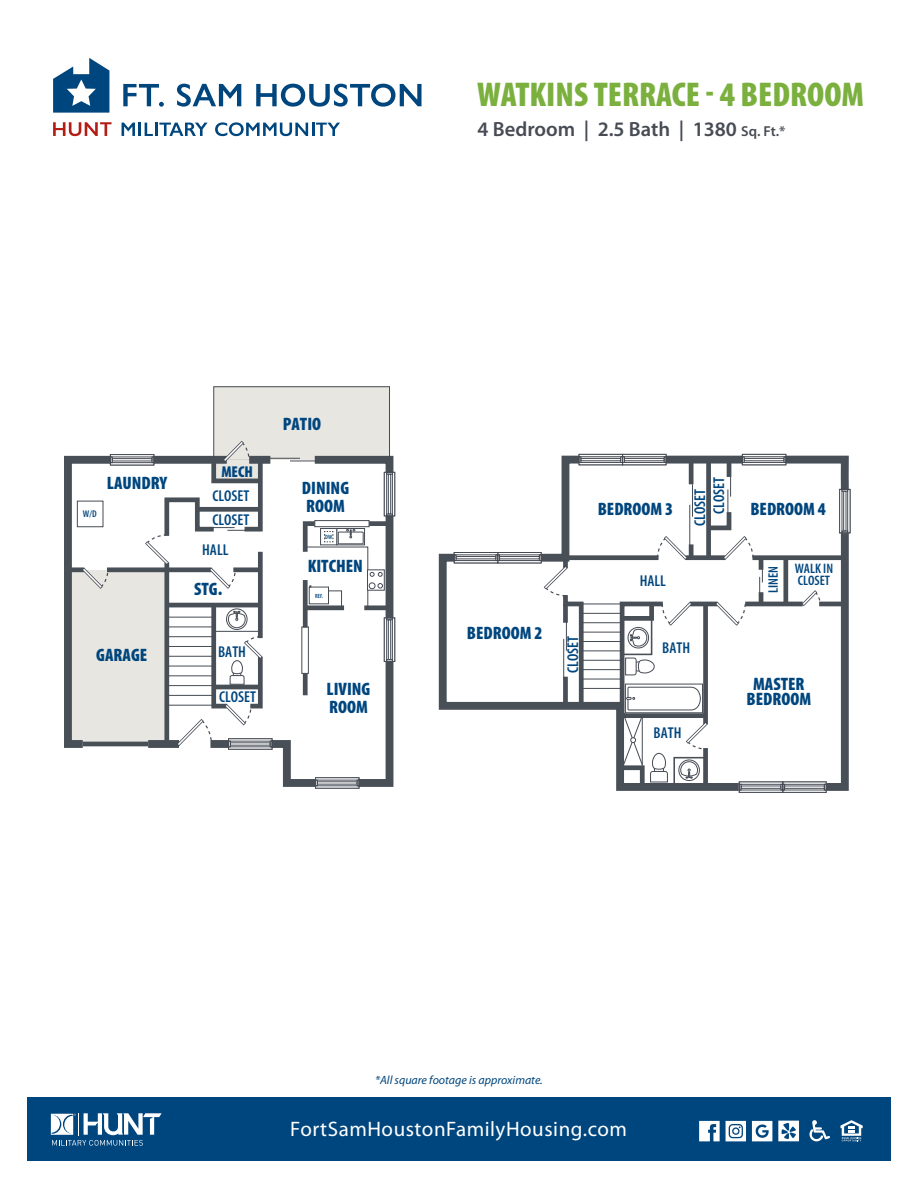
<style>
.page{position:relative;width:918px;height:1188px;background:#fff}
.page>*{position:absolute;margin:0;border:0;box-sizing:border-box;transform-origin:0 0}
.t1{font:900 condensed 34.5px "Myriad Pro";color:#7bb03f}
.t2{font:21px "Myriad Pro";letter-spacing:.025em;color:#fff}
.t3{font:600 20.55px "Myriad Pro";color:#464b54}
.t4{font:900 condensed 18px/17.7px "Myriad Pro";color:#00467e}
.t5{font:600 condensed 15.75px "Myriad Pro";color:#00467e}
.t6{font:900 condensed 15.75px "Myriad Pro";color:#00467e}
.t7{font:600 condensed 13.8px/11.9px "Myriad Pro";color:#00467e}
.t8{font:italic 12px "Myriad Pro";color:#00467e}
.t9{font:600 condensed 9.75px "Myriad Pro";color:#00467e}
.t10{font:600 condensed 6.3px "Myriad Pro";color:#00467e}
.t11{font:600 condensed 6px "Myriad Pro";color:#00467e}
.s1{font-size:14.4px}
</style>
<div class="page">
<div style="left:27px;top:1098px;width:864px;height:63px;background:#00467e"></div>
<svg style="left:51px;top:1113px;width:111px;height:33px"></svg>
<svg style="left:840px;top:1120px;width:23px;height:21px"></svg>
<svg style="left:810px;top:1120px;width:20px;height:21px"></svg>
<svg style="left:699px;top:1121px;width:21px;height:20px"></svg>
<svg style="left:752px;top:1121px;width:20px;height:20px"></svg>
<svg style="left:726px;top:1121px;width:20px;height:20px"></svg>
<svg style="left:778px;top:1121px;width:21px;height:20px"></svg>
<svg style="left:53px;top:122px;width:59px;height:14px"></svg>
<svg style="left:122px;top:123px;width:86px;height:13px"></svg>
<svg style="left:215px;top:122px;width:125px;height:14px"></svg>
<svg style="left:53px;top:58px;width:56px;height:55px"></svg>
<svg style="left:123px;top:84px;width:41px;height:23px"></svg>
<svg style="left:177px;top:84px;width:64px;height:23px"></svg>
<svg style="left:256px;top:84px;width:166px;height:23px"></svg>
<div style="left:68px;top:570px;width:99px;height:173px;background:#e8e6e1"></div>
<svg style="left:438px;top:552px;width:301px;height:241px"></svg>
<div style="left:752px;top:555px;width:93px;height:5px;background:#484f57"></div>
<hr style="left:745px;top:602px;width:58px;height:4px;background:#484f57">
<div style="left:783px;top:558px;width:5px;height:46px;background:#484f57"></div>
<div style="left:107px;top:567px;width:104px;height:5px;background:#484f57"></div>
<hr style="left:83px;top:742px;width:65px;height:4px;background:#484f57">
<div style="left:742px;top:454px;width:44px;height:11px;background:#c5c6c8"></div>
<div style="left:742px;top:454px;width:44px;height:3px;background:#fff;border:1px solid #464b54"></div>
<div style="left:742px;top:462px;width:44px;height:3px;background:#fff;border:1px solid #464b54"></div>
<div style="left:744px;top:458px;width:40px;height:3px;background:#fff;border:1px solid #464b54"></div>
<div style="left:782px;top:782px;width:45px;height:11px;background:#9ea1a5"></div>
<div style="left:782px;top:782px;width:45px;height:3px;background:#fff;border:1px solid #464b54"></div>
<div style="left:782px;top:790px;width:45px;height:3px;background:#fff;border:1px solid #464b54"></div>
<div style="left:784px;top:786px;width:41px;height:3px;background:#fff;border:1px solid #464b54"></div>
<div style="left:739px;top:782px;width:44px;height:11px;background:#9ea1a5"></div>
<div style="left:739px;top:782px;width:44px;height:3px;background:#fff;border:1px solid #464b54"></div>
<div style="left:739px;top:790px;width:44px;height:3px;background:#fff;border:1px solid #464b54"></div>
<div style="left:741px;top:786px;width:40px;height:3px;background:#fff;border:1px solid #464b54"></div>
<svg style="left:781px;top:784px;width:4px;height:6px"></svg>
<div style="left:497px;top:552px;width:45px;height:11px;background:#b6b8bb"></div>
<div style="left:497px;top:552px;width:45px;height:3px;background:#fff;border:1px solid #464b54"></div>
<div style="left:497px;top:560px;width:45px;height:3px;background:#fff;border:1px solid #464b54"></div>
<div style="left:499px;top:556px;width:41px;height:3px;background:#fff;border:1px solid #464b54"></div>
<div style="left:454px;top:552px;width:44px;height:11px;background:#b6b8bb"></div>
<div style="left:454px;top:552px;width:44px;height:3px;background:#fff;border:1px solid #464b54"></div>
<div style="left:454px;top:560px;width:44px;height:3px;background:#fff;border:1px solid #464b54"></div>
<div style="left:456px;top:556px;width:40px;height:3px;background:#fff;border:1px solid #464b54"></div>
<svg style="left:495px;top:554px;width:5px;height:7px"></svg>
<svg style="left:454px;top:554px;width:2px;height:7px"></svg>
<div style="left:110px;top:454px;width:44px;height:11px;background:#aaacb0"></div>
<div style="left:110px;top:462px;width:44px;height:3px;background:#fff;border:1px solid #464b54"></div>
<div style="left:110px;top:454px;width:44px;height:3px;background:#fff;border:1px solid #464b54"></div>
<div style="left:112px;top:458px;width:40px;height:3px;background:#fff;border:1px solid #464b54"></div>
<div style="left:839px;top:489px;width:11px;height:44px;background:#a0a3a7"></div>
<div style="left:847px;top:489px;width:3px;height:44px;background:#fff;border:1px solid #464b54"></div>
<div style="left:839px;top:489px;width:3px;height:44px;background:#fff;border:1px solid #464b54"></div>
<div style="left:843px;top:491px;width:3px;height:40px;background:#fff;border:1px solid #464b54"></div>
<svg style="left:778px;top:453px;width:73px;height:44px"></svg>
<svg style="left:799px;top:525px;width:52px;height:268px"></svg>
<svg style="left:64px;top:454px;width:54px;height:294px"></svg>
<svg style="left:533px;top:453px;width:230px;height:339px"></svg>
<svg style="left:143px;top:386px;width:253px;height:403px"></svg>
<div style="left:77px;top:501px;width:26px;height:26px;border:1px solid #464b54"></div>
<h1 class="t1" style="left:477px;top:73px;width:388px">WATKINS TERRACE - 4 BEDROOM</h1>
<p class="t3" style="left:477px;top:116px;width:310px">4 Bedroom | 2.5 Bath | 1380 <span class="s1">Sq. Ft.*</span></p>
<p class="t4" style="left:283px;top:415px;width:40px">PATIO</p>
<p class="t9" style="left:83px;top:507px;width:15px">W/D</p>
<p class="t4" style="left:107px;top:474px;width:62px">LAUNDRY</p>
<p class="t6" style="left:221px;top:462px;width:33px">MECH</p>
<p class="t5" style="left:212px;top:486px;width:38px">CLOSET</p>
<p class="t5" style="left:212px;top:510px;width:38px">CLOSET</p>
<p class="t4" style="left:302px;top:479px;width:49px">DINING<br>ROOM</p>
<p class="t5" style="left:709px;top:514px;width:38px;rotate:-90deg">CLOSET</p>
<p class="t5" style="left:690px;top:526px;width:38px;rotate:-90deg">CLOSET</p>
<p class="t4" style="left:598px;top:500px;width:77px">BEDROOM 3</p>
<p class="t4" style="left:750px;top:500px;width:77px">BEDROOM 4</p>
<p class="t10" style="left:325px;top:533px;width:9px">DW</p>
<p class="t5" style="left:202px;top:540px;width:28px">HALL</p>
<p class="t4" style="left:194px;top:580px;width:30px">STG.</p>
<p class="t4" style="left:308px;top:556px;width:57px">KITCHEN</p>
<p class="t11" style="left:315px;top:592px;width:10px">REF.</p>
<p class="t5" style="left:640px;top:571px;width:28px">HALL</p>
<p class="t7" style="left:767px;top:593px;width:28px;rotate:-90deg">LINEN</p>
<p class="t7" style="left:795px;top:563px;width:40px">WALK IN<br>CLOSET</p>
<p class="t4" style="left:96px;top:646px;width:52px">GARAGE</p>
<p class="t5" style="left:218px;top:642px;width:29px">BATH</p>
<p class="t4" style="left:467px;top:624px;width:77px">BEDROOM 2</p>
<p class="t5" style="left:563px;top:673px;width:38px;rotate:-90deg">CLOSET</p>
<p class="t5" style="left:662px;top:638px;width:29px">BATH</p>
<p class="t5" style="left:219px;top:687px;width:38px">CLOSET</p>
<p class="t4" style="left:327px;top:680px;width:45px">LIVING<br>ROOM</p>
<p class="t4" style="left:747px;top:675px;width:66px;line-height:15.8px;text-align:center">MASTER<br>BEDROOM</p>
<p class="t5" style="left:654px;top:724px;width:29px">BATH</p>
<p class="t8" style="left:375px;top:1072px;width:169px">*All square footage is approximate.</p>
<p class="t2" style="left:290px;top:1116px;width:338px">FortSamHoustonFamilyHousing.com</p>
</div>
